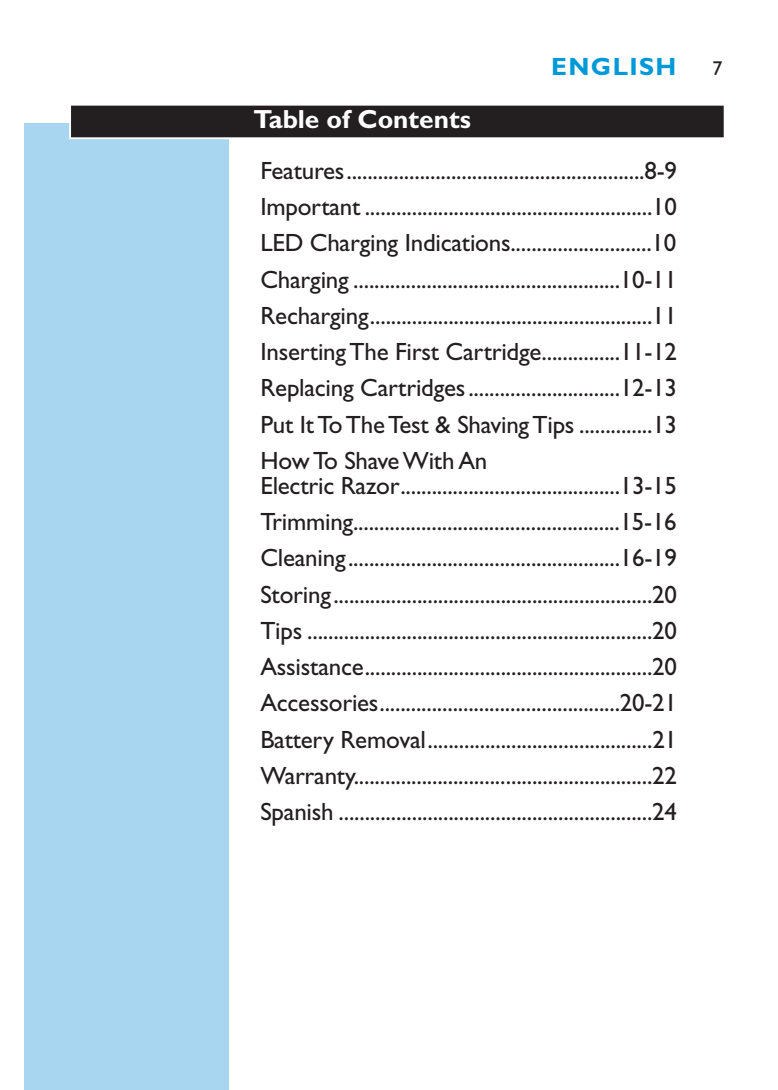
<style>
.page{position:relative;width:778px;height:1090px;background:#fff}
.page>*{position:absolute;margin:0;border:0;box-sizing:border-box;transform-origin:0 0}
.t1{font:700 26.25px "Gill Sans";color:#fff}
.t2{font:25px/36.2px "Gill Sans";letter-spacing:-.01em;color:#231f20;text-align:justify}
.t3{font:700 25px "Gill Sans";letter-spacing:.055em;color:#0099d8}
.t4{font:20px "Gill Sans";color:#231f20}
</style>
<div class="page">
<div style="left:24px;top:124px;width:204px;height:966px;background:#a8d5ef"></div>
<svg style="left:69px;top:105px;width:654px;height:34px"></svg>
<div style="left:71px;top:106px;width:652px;height:31px;background:#231f20"></div>
<p class="t3" style="left:551px;top:58px;width:127px">ENGLISH</p>
<p class="t4" style="left:712px;top:61px;width:11px">7</p>
<p class="t1" style="left:253px;top:110px;width:219px">Table of Contents</p>
<p class="t2" style="left:260px;top:155px;width:418px">Features.........................................................8-9<br>Important .......................................................10<br>LED Charging Indications...........................10<br>Charging ...................................................10-11<br>Recharging......................................................11<br>Inserting The First Cartridge...............11-12<br>Replacing Cartridges.............................12-13<br>Put It To The Test &amp; Shaving Tips ..............13<br>How To Shave With An</p>
<p class="t2" style="left:260px;top:470px;width:418px">Electric Razor..........................................13-15<br>Trimming...................................................15-16<br>Cleaning....................................................16-19<br>Storing.............................................................20<br>Tips ..................................................................20<br>Assistance.......................................................20<br>Accessories..............................................20-21<br>Battery Removal...........................................21<br>Warranty.........................................................22<br>Spanish ............................................................24</p>
</div>
